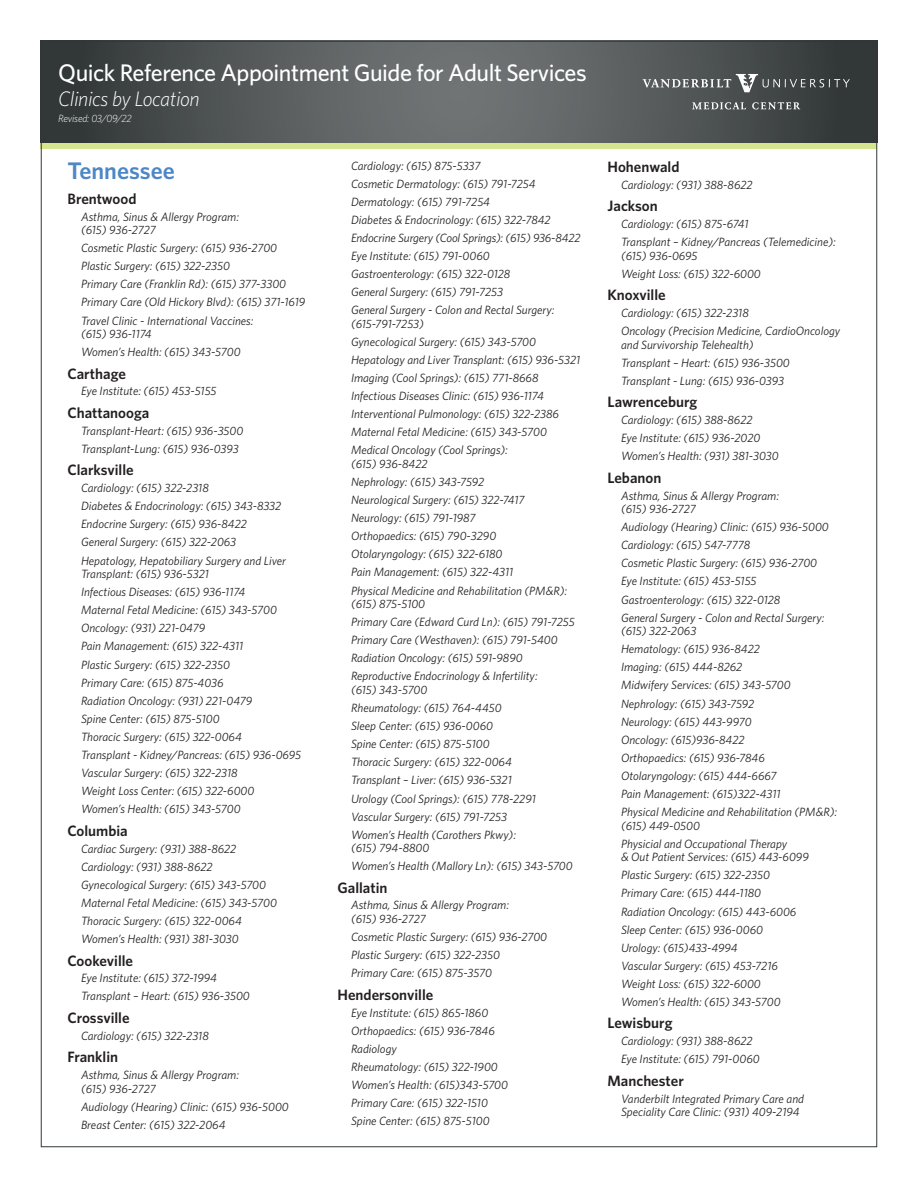
<style>
.page{position:relative;width:918px;height:1188px;background:#fff}
.page>*{position:absolute;margin:0;border:0;box-sizing:border-box;transform-origin:0 0}
.t1{font:500 24px "Whitney";letter-spacing:-.02em;color:#fff}
.t2{font:600 24px "Whitney";color:#4d87c6}
.t3{font:italic 300 21px "Whitney";letter-spacing:-.02em;color:#fff}
.t4{font:600 15px "Whitney";color:#231f20}
.t5{font:italic 12px/18.1px "Whitney";color:#231f20}
.t6{font:italic 300 10.5px "Whitney";letter-spacing:-.02em;color:#fff}
</style>
<div class="page">
<svg style="left:43px;top:43px;width:832px;height:100px;background:#535758"></svg>
<div style="left:41px;top:143px;width:836px;height:5px;background:#d4e48f"></div>
<svg style="left:752px;top:102px;width:48px;height:7px"></svg>
<svg style="left:692px;top:102px;width:54px;height:7px"></svg>
<svg style="left:643px;top:74px;width:207px;height:18px;background:#616566"></svg>
<h1 class="t1" style="left:58px;top:57px;width:530px">Quick Reference Appointment Guide for Adult Services</h1>
<h2 class="t3" style="left:58px;top:85px;width:143px">Clinics by Location</h2>
<p class="t6" style="left:58px;top:111px;width:75px">Revised: 03/09/22</p>
<h1 class="t2" style="left:68px;top:155px;width:109px">Tennessee</h1>
<p class="t4" style="left:68px;top:189px;width:71px">Brentwood</p>
<p class="t5" style="left:81px;top:209px;width:160px;line-height:13.5px">Asthma, Sinus &amp; Allergy Program: (615) 936-2727</p>
<p class="t5" style="left:81px;top:239px;width:226px">Cosmetic Plastic Surgery: (615) 936-2700<br>Plastic Surgery: (615) 322-2350<br>Primary Care (Franklin Rd): (615) 377-3300<br>Primary Care (Old Hickory Blvd): (615) 371-1619<br>Travel Clinic - International Vaccines:</p>
<p class="t5" style="left:81px;top:325px;width:161px">(615) 936-1174<br>Women’s Health: (615) 343-5700</p>
<p class="t4" style="left:68px;top:364px;width:60px">Carthage</p>
<p class="t5" style="left:81px;top:382px;width:137px">Eye Institute: (615) 453-5155</p>
<p class="t4" style="left:68px;top:403px;width:83px">Chattanooga</p>
<p class="t5" style="left:81px;top:421px;width:164px">Transplant-Heart: (615) 936-3500<br>Transplant-Lung: (615) 936-0393</p>
<p class="t4" style="left:68px;top:460px;width:68px">Clarksville</p>
<p class="t5" style="left:81px;top:479px;width:207px">Cardiology: (615) 322-2318<br>Diabetes &amp; Endocrinology: (615) 343-8332<br>Endocrine Surgery: (615) 936-8422<br>General Surgery: (615) 322-2063<br>Hepatology, Hepatobiliary Surgery and Liver</p>
<p class="t5" style="left:81px;top:565px;width:222px">Transplant: (615) 936-5321<br>Infectious Diseases: (615) 936-1174<br>Maternal Fetal Medicine: (615) 343-5700<br>Oncology: (931) 221-0479<br>Pain Management: (615) 322-4311<br>Plastic Surgery: (615) 322-2350<br>Primary Care: (615) 875-4036<br>Radiation Oncology: (931) 221-0479<br>Spine Center: (615) 875-5100<br>Thoracic Surgery: (615) 322-0064<br>Transplant - Kidney/Pancreas: (615) 936-0695<br>Vascular Surgery: (615) 322-2318<br>Weight Loss Center: (615) 322-6000<br>Women’s Health: (615) 343-5700</p>
<p class="t4" style="left:68px;top:821px;width:62px">Columbia</p>
<p class="t5" style="left:81px;top:839px;width:197px">Cardiac Surgery: (931) 388-8622<br>Cardiology: (931) 388-8622<br>Gynecological Surgery: (615) 343-5700<br>Maternal Fetal Medicine: (615) 343-5700<br>Thoracic Surgery: (615) 322-0064<br>Women’s Health: (931) 381-3030</p>
<p class="t4" style="left:68px;top:950px;width:67px">Cookeville</p>
<p class="t5" style="left:81px;top:969px;width:170px">Eye Institute: (615) 372-1994<br>Transplant – Heart: (615) 936-3500</p>
<p class="t4" style="left:68px;top:1008px;width:64px">Crossville</p>
<p class="t5" style="left:81px;top:1026px;width:129px">Cardiology: (615) 322-2318</p>
<p class="t4" style="left:68px;top:1047px;width:52px">Franklin</p>
<p class="t5" style="left:81px;top:1068px;width:160px;line-height:13.5px">Asthma, Sinus &amp; Allergy Program: (615) 936-2727</p>
<p class="t5" style="left:81px;top:1097px;width:209px">Audiology (Hearing) Clinic: (615) 936-5000<br>Breast Center: (615) 322-2064</p>
<p class="t5" style="left:351px;top:156px;width:231px">Cardiology: (615) 875-5337<br>Cosmetic Dermatology: (615) 791-7254<br>Dermatology: (615) 791-7254<br>Diabetes &amp; Endocrinology: (615) 322-7842<br>Endocrine Surgery (Cool Springs): (615) 936-8422<br>Eye Institute: (615) 791-0060<br>Gastroenterology: (615) 322-0128<br>General Surgery: (615) 791-7253<br>General Surgery - Colon and Rectal Surgery:</p>
<p class="t5" style="left:351px;top:314px;width:231px">(615-791-7253)<br>Gynecological Surgery: (615) 343-5700<br>Hepatology and Liver Transplant: (615) 936-5321<br>Imaging (Cool Springs): (615) 771-8668<br>Infectious Diseases Clinic: (615) 936-1174<br>Interventional Pulmonology: (615) 322-2386<br>Maternal Fetal Medicine: (615) 343-5700<br>Medical Oncology (Cool Springs):</p>
<p class="t5" style="left:351px;top:454px;width:218px">(615) 936-8422<br>Nephrology: (615) 343-7592<br>Neurological Surgery: (615) 322-7417<br>Neurology: (615) 791-1987<br>Orthopaedics: (615) 790-3290<br>Otolaryngology: (615) 322-6180<br>Pain Management: (615) 322-4311<br>Physical Medicine and Rehabilitation (PM&amp;R):</p>
<p class="t5" style="left:351px;top:595px;width:225px">(615) 875-5100<br>Primary Care (Edward Curd Ln): (615) 791-7255<br>Primary Care (Westhaven): (615) 791-5400<br>Radiation Oncology: (615) 591-9890<br>Reproductive Endocrinology &amp; Infertility:</p>
<p class="t5" style="left:351px;top:680px;width:186px">(615) 343-5700<br>Rheumatology: (615) 764-4450<br>Sleep Center: (615) 936-0060<br>Spine Center: (615) 875-5100<br>Thoracic Surgery: (615) 322-0064<br>Transplant – Liver: (615) 936-5321<br>Urology (Cool Springs): (615) 778-2291<br>Vascular Surgery: (615) 791-7253<br>Women’s Health (Carothers Pkwy):</p>
<p class="t5" style="left:351px;top:839px;width:223px">(615) 794-8800<br>Women’s Health (Mallory Ln): (615) 343-5700</p>
<p class="t4" style="left:338px;top:878px;width:51px">Gallatin</p>
<p class="t5" style="left:351px;top:898px;width:160px;line-height:13.5px">Asthma, Sinus &amp; Allergy Program: (615) 936-2727</p>
<p class="t5" style="left:351px;top:928px;width:198px">Cosmetic Plastic Surgery: (615) 936-2700<br>Plastic Surgery: (615) 322-2350<br>Primary Care: (615) 875-3570</p>
<p class="t4" style="left:338px;top:985px;width:97px">Hendersonville</p>
<p class="t5" style="left:351px;top:1003px;width:158px">Eye Institute: (615) 865-1860<br>Orthopaedics: (615) 936-7846<br>Radiology<br>Rheumatology: (615) 322-1900<br>Women’s Health: (615)343-5700<br>Primary Care: (615) 322-1510<br>Spine Center: (615) 875-5100</p>
<p class="t4" style="left:608px;top:157px;width:73px">Hohenwald</p>
<p class="t5" style="left:621px;top:175px;width:133px">Cardiology: (931) 388-8622</p>
<p class="t4" style="left:608px;top:196px;width:52px">Jackson</p>
<p class="t5" style="left:621px;top:214px;width:216px">Cardiology: (615) 875-6741<br>Transplant – Kidney/Pancreas (Telemedicine):</p>
<p class="t5" style="left:621px;top:246px;width:141px">(615) 936-0695<br>Weight Loss: (615) 322-6000</p>
<p class="t4" style="left:608px;top:285px;width:60px">Knoxville</p>
<p class="t5" style="left:621px;top:303px;width:221px">Cardiology: (615) 322-2318<br>Oncology (Precision Medicine, CardioOncology</p>
<p class="t5" style="left:621px;top:335px;width:170px">and Survivorship Telehealth)<br>Transplant – Heart: (615) 936-3500<br>Transplant - Lung: (615) 936-0393</p>
<p class="t4" style="left:608px;top:392px;width:91px">Lawrenceburg</p>
<p class="t5" style="left:621px;top:411px;width:159px">Cardiology: (615) 388-8622<br>Eye Institute: (615) 936-2020<br>Women’s Health: (931) 381-3030</p>
<p class="t4" style="left:608px;top:468px;width:55px">Lebanon</p>
<p class="t5" style="left:621px;top:488px;width:160px;line-height:13.5px">Asthma, Sinus &amp; Allergy Program: (615) 936-2727</p>
<p class="t5" style="left:621px;top:518px;width:209px">Audiology (Hearing) Clinic: (615) 936-5000<br>Cardiology: (615) 547-7778<br>Cosmetic Plastic Surgery: (615) 936-2700<br>Eye Institute: (615) 453-5155<br>Gastroenterology: (615) 322-0128<br>General Surgery - Colon and Rectal Surgery:</p>
<p class="t5" style="left:621px;top:622px;width:218px">(615) 322-2063<br>Hematology: (615) 936-8422<br>Imaging: (615) 444-8262<br>Midwifery Services: (615) 343-5700<br>Nephrology: (615) 343-7592<br>Neurology: (615) 443-9970<br>Oncology: (615)936-8422<br>Orthopaedics: (615) 936-7846<br>Otolaryngology: (615) 444-6667<br>Pain Management: (615)322-4311<br>Physical Medicine and Rehabilitation (PM&amp;R):</p>
<p class="t5" style="left:621px;top:816px;width:168px">(615) 449-0500<br>Physicial and Occupational Therapy</p>
<p class="t5" style="left:621px;top:848px;width:189px">&amp; Out Patient Services: (615) 443-6099<br>Plastic Surgery: (615) 322-2350<br>Primary Care: (615) 444-1180<br>Radiation Oncology: (615) 443-6006<br>Sleep Center: (615) 936-0060<br>Urology: (615)433-4994<br>Vascular Surgery: (615) 453-7216<br>Weight Loss: (615) 322-6000<br>Women’s Health: (615) 343-5700</p>
<p class="t4" style="left:608px;top:1013px;width:67px">Lewisburg</p>
<p class="t5" style="left:621px;top:1032px;width:140px">Cardiology: (931) 388-8622<br>Eye Institute: (615) 791-0060</p>
<p class="t4" style="left:608px;top:1071px;width:78px">Manchester</p>
<p class="t5" style="left:621px;top:1091px;width:185px;line-height:13.5px">Vanderbilt Integrated Primary Care and<br>Speciality Care Clinic: (931) 409-2194</p>
</div>
